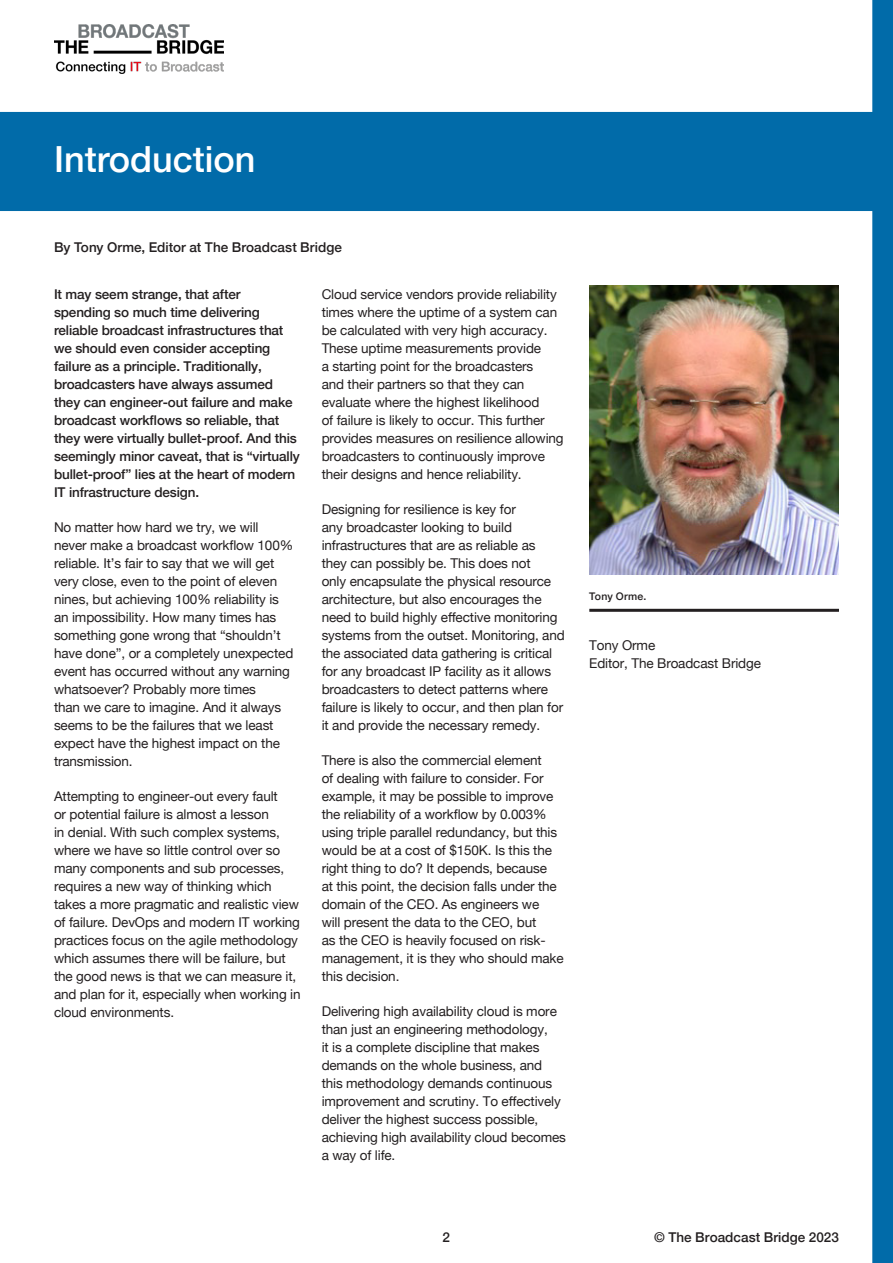
<style>
.page{position:relative;width:893px;height:1263px;background:#fff}
.page>*{position:absolute;margin:0;border:0;box-sizing:border-box;transform-origin:0 0}
.t1{font:500 36px "Helvetica Neue";color:#fff}
.EG_Body_Copy{font:13.5px/18px "Helvetica Neue";letter-spacing:-.01em;color:#231f20}
.EG_Body_Copy-2{font:500 13.5px/18px "Helvetica Neue";letter-spacing:-.01em;color:#231f20}
.intro{font:500 13.5px "Helvetica Neue";color:#231f20}
.sub_head{font:500 13.5px "Helvetica Neue";letter-spacing:.005em;color:#231f20}
.t2{font:500 10.5px "Helvetica Neue";letter-spacing:.02em;color:#231f20}
</style>
<div class="page">
<div style="left:1px;top:113px;width:891px;height:97px;background:#016ba9"></div>
<div style="left:0;top:112px;width:893px;height:99px;border:2px solid #016ba9"></div>
<hr style="left:589px;top:609px;width:250px;height:3px;background:#231f20">
<img style="left:589px;top:286px;width:249px;height:289px">
<img style="left:54px;top:25px;width:169px;height:48px">
<svg style="left:872px;top:0;width:21px;height:1263px;background:#0b71ac"></svg>
<p class="t1" style="left:54px;top:130px;width:203px">Introduction</p>
<p class="intro" style="left:54px;top:236px;width:289px">By Tony Orme, Editor at The Broadcast Bridge</p>
<p class="EG_Body_Copy-2" style="left:54px;top:284px;width:247px">It may seem strange, that after spending so much time delivering reliable broadcast infrastructures that we should even consider accepting failure as a principle. Traditionally, broadcasters have always assumed they can engineer-out failure and make broadcast workflows so reliable, that they were virtually bullet-proof. And this seemingly minor caveat, that is “virtually bullet-proof” lies at the heart of modern IT infrastructure design.</p>
<p class="EG_Body_Copy" style="left:54px;top:519px;width:241px">No matter how hard we try, we will never make a broadcast workflow 100% reliable. It’s fair to say that we will get very close, even to the point of eleven nines, but achieving 100% reliability is an impossibility. How many times has something gone wrong that “shouldn’t have done”, or a completely unexpected event has occurred without any warning whatsoever? Probably more times<br>than we care to imagine. And it always seems to be the failures that we least expect have the highest impact on the transmission.</p>
<p class="EG_Body_Copy" style="left:54px;top:788px;width:248px">Attempting to engineer-out every fault<br>or potential failure is almost a lesson<br>in denial. With such complex systems, where we have so little control over so many components and sub processes, requires a new way of thinking which takes a more pragmatic and realistic view of failure. DevOps and modern IT working practices focus on the agile methodology which assumes there will be failure, but the good news is that we can measure it, and plan for it, especially when working in cloud environments.</p>
<p class="EG_Body_Copy" style="left:322px;top:286px;width:243px">Cloud service vendors provide reliability times where the uptime of a system can be calculated with very high accuracy.<br>These uptime measurements provide<br>a starting point for the broadcasters<br>and their partners so that they can evaluate where the highest likelihood<br>of failure is likely to occur. This further provides measures on resilience allowing broadcasters to continuously improve their designs and hence reliability.</p>
<p class="EG_Body_Copy" style="left:322px;top:501px;width:245px">Designing for resilience is key for<br>any broadcaster looking to build infrastructures that are as reliable as<br>they can possibly be. This does not<br>only encapsulate the physical resource architecture, but also encourages the need to build highly effective monitoring systems from the outset. Monitoring, and the associated data gathering is critical for any broadcast IP facility as it allows broadcasters to detect patterns where failure is likely to occur, and then plan for it and provide the necessary remedy.</p>
<p class="EG_Body_Copy" style="left:322px;top:752px;width:244px">There is also the commercial element<br>of dealing with failure to consider. For example, it may be possible to improve the reliability of a workflow by 0.003% using triple parallel redundancy, but this would be at a cost of $150K. Is this the right thing to do? It depends, because<br>at this point, the decision falls under the domain of the CEO. As engineers we<br>will present the data to the CEO, but<br>as the CEO is heavily focused on risk&shy;management, it is they who should make this decision.</p>
<p class="EG_Body_Copy" style="left:322px;top:1003px;width:246px">Delivering high availability cloud is more than just an engineering methodology,<br>it is a complete discipline that makes demands on the whole business, and this methodology demands continuous improvement and scrutiny. To effectively deliver the highest success possible, achieving high availability cloud becomes a way of life.</p>
<p class="t2" style="left:589px;top:588px;width:59px">Tony Orme.</p>
<p class="EG_Body_Copy" style="left:589px;top:637px;width:173px">Tony Orme<br>Editor, The Broadcast Bridge</p>
<p class="EG_Body_Copy-2" style="left:442px;top:1227px;width:9px">2</p>
<p class="sub_head" style="left:654px;top:1226px;width:186px">© The Broadcast Bridge 2023</p>
</div>
